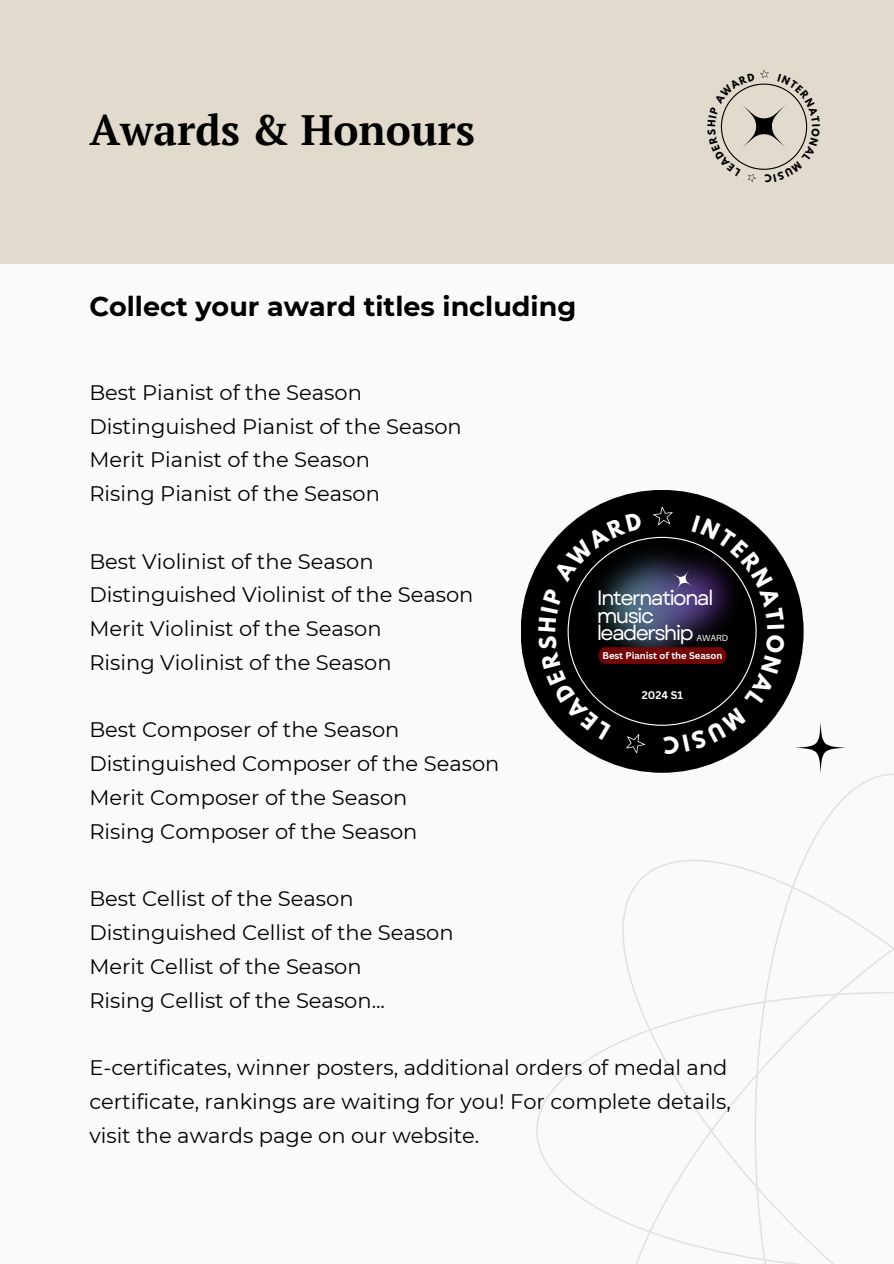
<style>
.page{position:relative;width:894px;height:1264px;background:#fff}
.page>*{position:absolute;margin:0;border:0;box-sizing:border-box;transform-origin:0 0}
.t1{font:700 42.3px "PT Serif";color:#000}
.t2{font:700 27px "Montserrat";color:#000}
.t3{font:21px/33.8px "Montserrat";color:#000}
.t4{font:20.7px/17.5px "Garet";letter-spacing:-.085em;color:#fff}
.t5{font:700 10.8px "Canva Sans";color:#fff}
.t6{font:700 9.45px "Canva Sans";color:#fff}
.t7{font:8.85px "Aileron";color:#fff}
</style>
<div class="page">
<div style="left:0;top:0;width:893px;height:1263px;background:#fafafa"></div>
<svg style="left:536px;top:774px;width:357px;height:489px"></svg>
<div style="left:0;top:0;width:893px;height:264px;background:#e2dbcd"></div>
<svg style="left:795px;top:722px;width:51px;height:51px"></svg>
<div style="left:520px;top:490px;width:283px;height:282px;background:#000;border-radius:50%"></div>
<svg style="left:720px;top:70px;width:88px;height:112px"></svg>
<svg style="left:537px;top:505px;width:248px;height:250px"></svg>
<h1 class="t1" style="left:89px;top:101px;width:387px">Awards &amp; Honours</h1>
<p class="t2" style="left:89px;top:290px;width:488px">Collect your award titles including</p>
<h1 class="t3" style="left:89px;top:375px;width:374px">Best Pianist of the Season<br>Distinguished Pianist of the Season<br>Merit Pianist of the Season<br>Rising Pianist of the Season</h1>
<h6 class="t3" style="left:89px;top:544px;width:385px">Best Violinist of the Season<br>Distinguished Violinist of the Season<br>Merit Violinist of the Season<br>Rising Violinist of the Season</h6>
<p class="t3" style="left:89px;top:713px;width:411px">Best Composer of the Season<br>Distinguished Composer of the Season<br>Merit Composer of the Season<br>Rising Composer of the Season</p>
<h3 class="t3" style="left:89px;top:881px;width:365px">Best Cellist of the Season<br>Distinguished Cellist of the Season<br>Merit Cellist of the Season<br>Rising Cellist of the Season...</h3>
<p class="t4" style="left:596px;top:589px;width:118px">International music leadership</p>
<p class="t7" style="left:696px;top:632px;width:33px">AWARD</p>
<p class="t6" style="left:602px;top:649px;width:121px">Best Pianist of the Season</p>
<p class="t5" style="left:641px;top:687px;width:43px">2024 S1</p>
<h5 class="t3" style="left:89px;top:1050px;width:643px">E-certificates, winner posters, additional orders of medal and certificate, rankings are waiting for you! For complete details, visit the awards page on our website.</h5>
</div>
